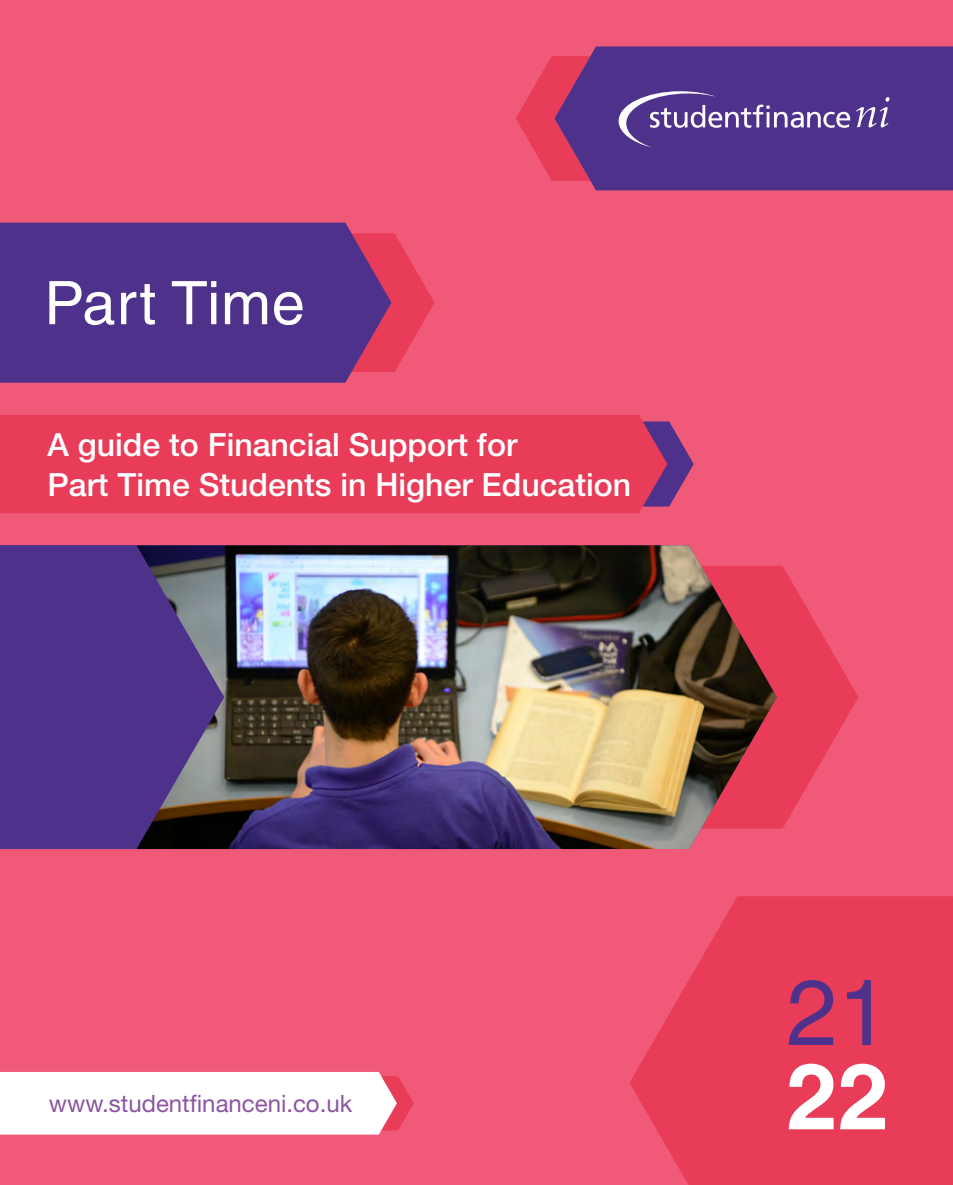
<style>
.page{position:relative;width:953px;height:1185px;background:#fff}
.page>*{position:absolute;margin:0;border:0;box-sizing:border-box;transform-origin:0 0}
.t1{font:92.4px/84.2px "Helvetica LT Std";color:#4e318b}
.t2{font:60px "Helvetica LT Std";letter-spacing:.01em;color:#fff}
.t3{font:500 32px/40px "Helvetica Neue LT Std";color:#fff}
.t4{font:24px "Helvetica Neue LT Std";color:#8c54a2}
.s1{font-weight:700;color:#fff}
</style>
<div class="page">
<div style="left:0;top:0;width:952px;height:1185px;background:#f05978"></div>
<svg style="left:630px;top:896px;width:322px;height:289px;fill:#e83c58"></svg>
<svg style="left:516px;top:56px;width:38px;height:125px"></svg>
<svg style="left:776px;top:566px;width:82px;height:263px"></svg>
<svg style="left:554px;top:46px;width:398px;height:144px;background:#593287"></svg>
<img style="left:224px;top:545px;width:552px;height:304px">
<svg style="left:667px;top:421px;width:26px;height:86px"></svg>
<div style="left:0;top:415px;width:667px;height:98px;background:#e83c58"></div>
<svg style="left:391px;top:233px;width:43px;height:139px"></svg>
<div style="left:0;top:223px;width:391px;height:160px;background:#4e318b"></div>
<svg style="left:0;top:545px;width:224px;height:304px;background:#503982"></svg>
<div style="left:0;top:1072px;width:414px;height:62px;background:#fff"></div>
<svg style="left:856px;top:97px;width:33px;height:30px"></svg>
<svg style="left:618px;top:91px;width:232px;height:57px;background:#664e9b"></svg>
<h1 class="t2" style="left:44px;top:268px;width:262px">Part Time</h1>
<h1 class="t3" style="left:47px;top:424px;width:585px">A guide to Financial Support for<br>Part Time Students in Higher Education</h1>
<p class="t4" style="left:49px;top:1089px;width:305px">www.studentfinanceni.co.uk</p>
<p class="t1" style="left:786px;top:970px;width:104px">21<br><span class="s1">22</span></p>
</div>
